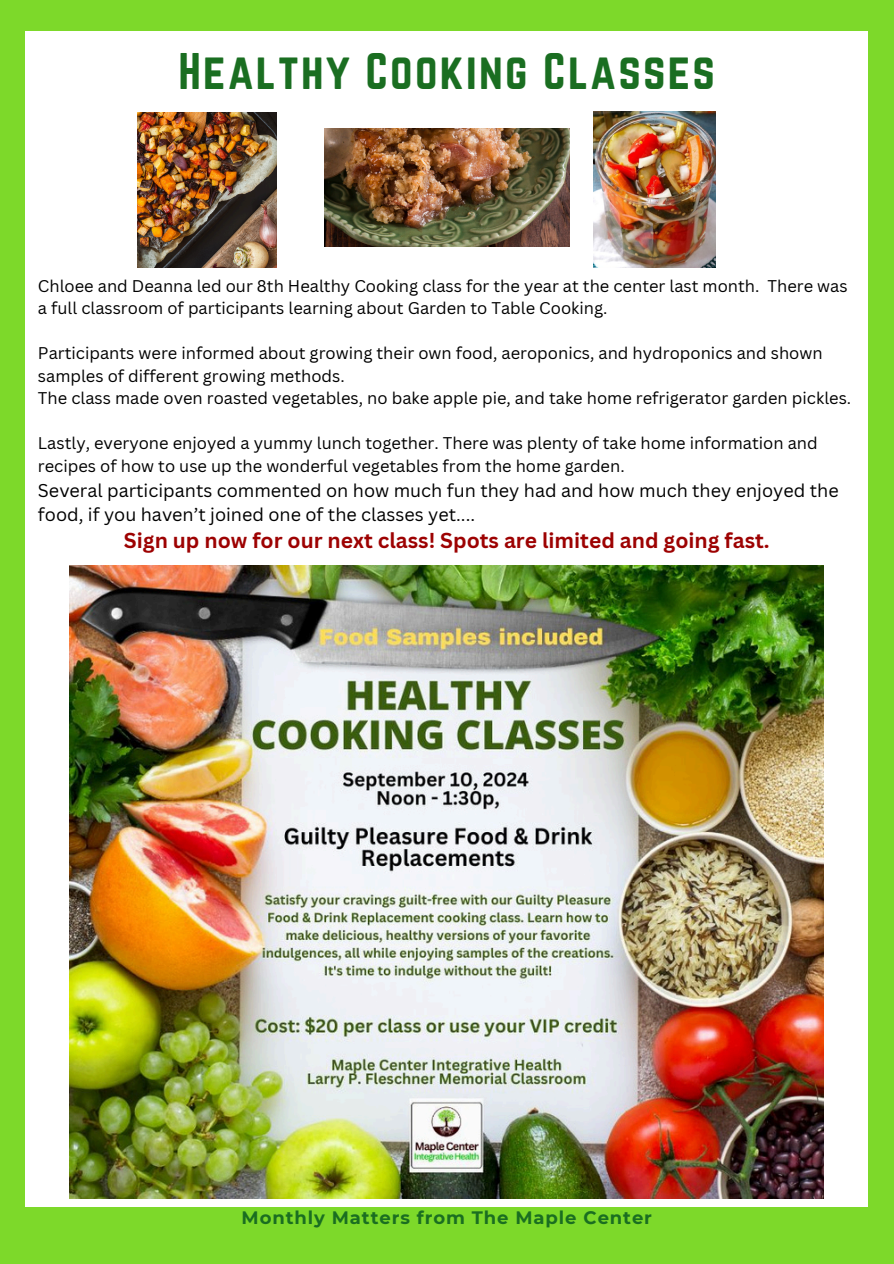
<style>
.page{position:relative;width:894px;height:1264px;background:#fff}
.page>*{position:absolute;margin:0;border:0;box-sizing:border-box;transform-origin:0 0}
.t1{font:45px "Norwester";letter-spacing:.05em;color:#1a6e21}
.t2{font:700 21px "Canva Sans";color:#9d0202}
.t3{font:18px/24.8px "Canva Sans";color:#000}
.t4{font:700 18px "Montserrat";letter-spacing:.05em;color:#1a6e21}
.t5{font:16.5px/22.5px "Canva Sans";color:#000}
</style>
<div class="page">
<div style="left:0;top:0;width:893px;height:1263px;background:#7dd92a"></div>
<div style="left:26px;top:31px;width:841px;height:1175px;background:#fff"></div>
<img style="left:69px;top:565px;width:754px;height:633px">
<img style="left:593px;top:112px;width:122px;height:155px">
<img style="left:325px;top:128px;width:244px;height:118px">
<img style="left:137px;top:112px;width:139px;height:155px">
<p class="t1" style="left:178px;top:44px;width:538px">Healthy Cooking Classes</p>
<p class="t5" style="left:38px;top:274px;width:811px">Chloee and Deanna led our 8th Healthy Cooking class for the year at the center last month. There was a full classroom of participants learning about Garden to Table Cooking.</p>
<p class="t5" style="left:38px;top:341px;width:786px">Participants were informed about growing their own food, aeroponics, and hydroponics and shown samples of different growing methods.</p>
<p class="t5" style="left:38px;top:386px;width:814px">The class made oven roasted vegetables, no bake apple pie, and take home refrigerator garden pickles.</p>
<p class="t5" style="left:38px;top:431px;width:781px">Lastly, everyone enjoyed a yummy lunch together. There was plenty of take home information and recipes of how to use up the wonderful vegetables from the home garden.</p>
<p class="t3" style="left:38px;top:477px;width:802px">Several participants commented on how much fun they had and how much they enjoyed the food, if you haven’t joined one of the classes yet....</p>
<p class="t2" style="left:124px;top:526px;width:647px">Sign up now for our next class! Spots are limited and going fast.</p>
<h2 class="t4" style="left:241px;top:1206px;width:412px">Monthly Matters from The Maple Center</h2>
</div>
